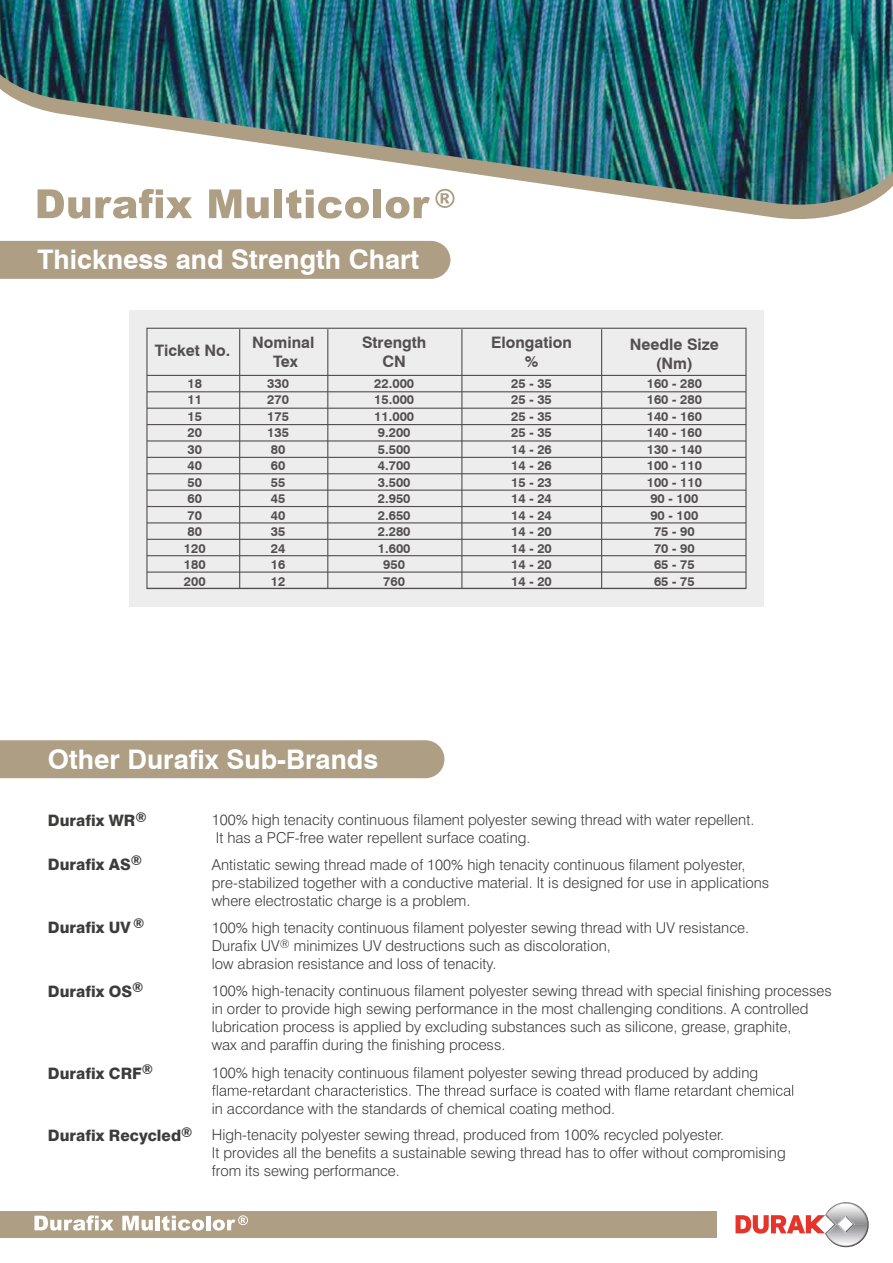
<style>
.page{position:relative;width:893px;height:1263px;background:#fff}
.page>*{position:absolute;margin:0;border:0;box-sizing:border-box;transform-origin:0 0}
.t1{font:700 27px "Swiss 721 BT";color:#fff}
.t2{font:800 15.75px "Swiss 721 BT";color:#3c3c3b}
.t3{font:700 15.75px/18.9px "Swiss 721 BT";color:#534f50;text-align:center}
.t4{font:300 15px/18px "Swiss 721 BT";color:#3c3c3b}
.t5{font:700 12.9px/16.5px "Swiss 721 BT";color:#534f50}
</style>
<div class="page">
<img style="left:0;top:0;width:893px;height:60px">
<div style="left:0;top:740px;width:444px;height:38px;background:#ae9e84"></div>
<img style="left:0;top:60px;width:893px;height:15px">
<img style="left:0;top:75px;width:893px;height:144px">
<svg style="left:735px;top:1202px;width:134px;height:45px"></svg>
<div style="left:0;top:1211px;width:717px;height:27px;background:#ae9e84"></div>
<div style="left:129px;top:310px;width:635px;height:297px;background:#ededed"></div>
<hr style="left:239px;top:329px;width:1px;height:259px;background:#534f50">
<hr style="left:327px;top:329px;width:1px;height:259px;background:#534f50">
<hr style="left:461px;top:329px;width:1px;height:259px;background:#534f50">
<hr style="left:601px;top:329px;width:1px;height:259px;background:#534f50">
<hr style="left:147px;top:375px;width:599px;height:1px;background:#534f50">
<hr style="left:147px;top:391px;width:599px;height:1px;background:#534f50">
<hr style="left:147px;top:408px;width:599px;height:1px;background:#534f50">
<hr style="left:147px;top:424px;width:599px;height:1px;background:#534f50">
<hr style="left:147px;top:457px;width:599px;height:1px;background:#534f50">
<hr style="left:147px;top:473px;width:599px;height:1px;background:#534f50">
<hr style="left:147px;top:490px;width:599px;height:1px;background:#534f50">
<hr style="left:147px;top:506px;width:599px;height:1px;background:#534f50">
<hr style="left:147px;top:522px;width:599px;height:1px;background:#534f50">
<hr style="left:147px;top:539px;width:599px;height:1px;background:#534f50">
<hr style="left:147px;top:555px;width:599px;height:1px;background:#534f50">
<hr style="left:147px;top:571px;width:599px;height:2px;background:#534f50">
<hr style="left:147px;top:440px;width:599px;height:1px;background:#534f50">
<div style="left:146px;top:328px;width:601px;height:261px;border:1px solid #534f50"></div>
<svg style="left:34px;top:1215px;width:80px;height:15px"></svg>
<svg style="left:122px;top:1216px;width:31px;height:14px"></svg>
<hr style="left:156px;top:1216px;width:4px;height:14px;background:#fff">
<svg style="left:162px;top:1216px;width:42px;height:14px"></svg>
<hr style="left:206px;top:1216px;width:4px;height:14px;background:#fff">
<svg style="left:213px;top:1215px;width:35px;height:15px"></svg>
<svg style="left:38px;top:189px;width:154px;height:30px"></svg>
<svg style="left:209px;top:189px;width:32px;height:29px"></svg>
<svg style="left:247px;top:197px;width:22px;height:22px"></svg>
<div style="left:274px;top:189px;width:8px;height:29px;background:#ae9e84"></div>
<svg style="left:286px;top:189px;width:83px;height:30px"></svg>
<div style="left:373px;top:189px;width:8px;height:29px;background:#ae9e84"></div>
<svg style="left:386px;top:189px;width:69px;height:30px"></svg>
<svg style="left:212px;top:1085px;width:581px;height:11px"></svg>
<div style="left:0;top:241px;width:450px;height:38px;background:#ae9e84"></div>
<h1 class="t1" style="left:38px;top:243px;width:383px">Thickness and Strength Chart</h1>
<p class="t3" style="left:155px;top:341px;width:77px">Ticket No.</p>
<p class="t3" style="left:362px;top:333px;width:66px">Strength<br>CN</p>
<p class="t3" style="left:491px;top:333px;width:82px">Elongation %</p>
<p class="t3" style="left:630px;top:334px;width:91px">Needle Size (Nm)</p>
<p class="t5" style="left:184px;top:375px;width:23px">18<br>11<br>15<br>20<br>30<br>40<br>50<br>60<br>70<br>80<br>120<br>180<br>200</p>
<p class="t5" style="left:647px;top:375px;width:57px;text-align:center">160 - 280<br>160 - 280<br>140 - 160<br>140 - 160<br>130 - 140<br>100 - 110<br>100 - 110<br>90 - 100<br>90 - 100<br>75 - 90<br>70 - 90<br>65 - 75<br>65 - 75</p>
<p class="t3" style="left:252px;top:333px;width:64px">Nominal<br>Tex</p>
<p class="t5" style="left:511px;top:375px;width:42px;text-align:justify">25 - 35<br>25 - 35<br>25 - 35<br>25 - 35<br>14 - 26<br>14 - 26<br>15 - 23<br>14 - 24<br>14 - 24<br>14 - 20<br>14 - 20<br>14 - 20<br>14 - 20</p>
<p class="t5" style="left:374px;top:375px;width:42px;text-align:center">22.000<br>15.000<br>11.000<br>9.200<br>5.500<br>4.700<br>3.500<br>2.950<br>2.650<br>2.280<br>1.600<br>950<br>760</p>
<p class="t5" style="left:267px;top:375px;width:23px">330<br>270<br>175<br>135<br>80<br>60<br>55<br>45<br>40<br>35<br>24<br>16<br>12</p>
<h1 class="t1" style="left:48px;top:743px;width:332px">Other Durafix Sub-Brands</h1>
<p class="t2" style="left:48px;top:811px;width:100px">Durafix WR<sup>®</sup></p>
<p class="t2" style="left:48px;top:855px;width:96px">Durafix AS<sup>®</sup></p>
<p class="t2" style="left:48px;top:918px;width:98px">Durafix UV <sup>®</sup></p>
<p class="t2" style="left:48px;top:982px;width:97px">Durafix OS<sup>®</sup></p>
<p class="t2" style="left:48px;top:1063px;width:107px">Durafix CRF<sup>®</sup></p>
<p class="t2" style="left:48px;top:1126px;width:146px">Durafix Recycled<sup>®</sup></p>
<p class="t4" style="left:212px;top:810px;width:544px">100% high tenacity continuous filament polyester sewing thread with water repellent.<br>It has a PCF-free water repellent surface coating.</p>
<p class="t4" style="left:212px;top:855px;width:559px">Antistatic sewing thread made of 100% high tenacity continuous filament polyester, pre-stabilized together with a conductive material. It is designed for use in applications where electrostatic charge is a problem.</p>
<p class="t4" style="left:212px;top:919px;width:539px">100% high tenacity continuous filament polyester sewing thread with UV resistance.<br>Durafix UV<sup>®</sup> minimizes UV destructions such as discoloration,<br>low abrasion resistance and loss of tenacity.</p>
<p class="t4" style="left:212px;top:981px;width:621px">100% high-tenacity continuous filament polyester sewing thread with special finishing processes in order to provide high sewing performance in the most challenging conditions. A controlled lubrication process is applied by excluding substances such as silicone, grease, graphite,<br>wax and paraffin during the finishing process.</p>
<p class="t4" style="left:212px;top:1063px;width:548px">100% high tenacity continuous filament polyester sewing thread produced by adding</p>
<p class="t4" style="left:212px;top:1095px;width:514px;line-height:26.5px">in accordance with the standards of chemical coating method.<br>High-tenacity polyester sewing thread, produced from 100% recycled polyester.</p>
<p class="t4" style="left:212px;top:1144px;width:575px">It provides all the benefits a sustainable sewing thread has to offer without compromising from its sewing performance.</p>
</div>
